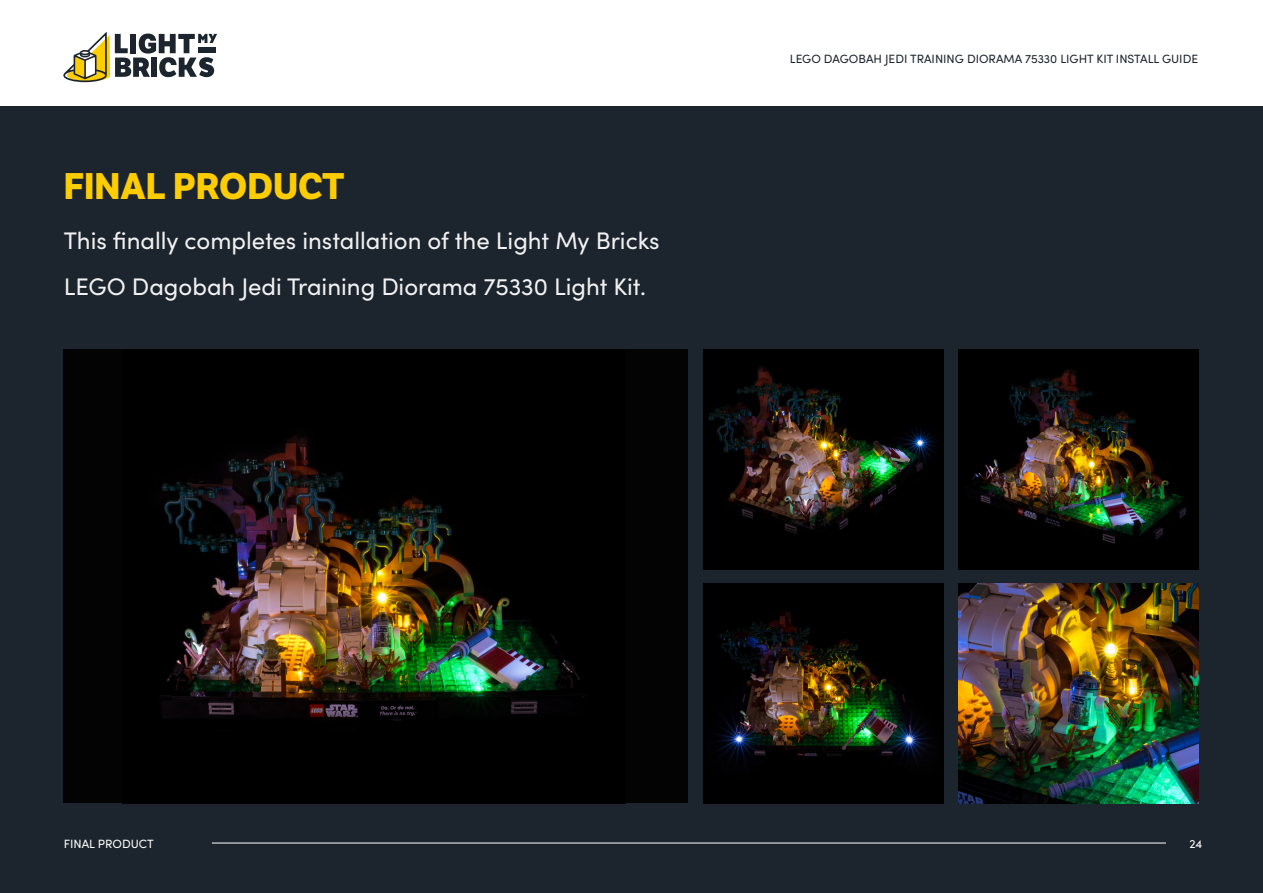
<style>
.page{position:relative;width:1263px;height:893px;background:#fff}
.page>*{position:absolute;margin:0;border:0;box-sizing:border-box;transform-origin:0 0}
.t1{font:700 36px "LFT Etica";color:#fecd00}
.t2{font:24px/46px "Sofia Pro";color:#f1f1f3}
.t3{font:12px "Sofia Pro";color:#1c252d}
.t4{font:12px "Sofia Pro";color:#fff}
</style>
<div class="page">
<svg style="left:63px;top:32px;width:154px;height:50px"></svg>
<div style="left:0;top:106px;width:1263px;height:787px;background:#1c252d"></div>
<hr style="left:212px;top:843px;width:954px;height:1px;background:#fff">
<div style="left:64px;top:350px;width:624px;height:453px;background:#030303"></div>
<img style="left:958px;top:350px;width:240px;height:219px">
<img style="left:958px;top:583px;width:240px;height:220px">
<img style="left:704px;top:350px;width:240px;height:219px">
<img style="left:704px;top:583px;width:240px;height:220px">
<img style="left:162px;top:435px;width:418px;height:286px">
<h1 class="t1" style="left:64px;top:164px;width:282px">FINAL PRODUCT</h1>
<p class="t2" style="left:64px;top:216px;width:597px">This finally completes installation of the Light My Bricks<br>LEGO Dagobah Jedi Training Diorama 75330 Light Kit.</p>
<p class="t3" style="left:790px;top:50px;width:410px">LEGO DAGOBAH JEDI TRAINING DIORAMA 75330 LIGHT KIT INSTALL GUIDE</p>
<p class="t4" style="left:64px;top:835px;width:92px">FINAL PRODUCT</p>
<p class="t4" style="left:1189px;top:835px;width:15px">24</p>
</div>
